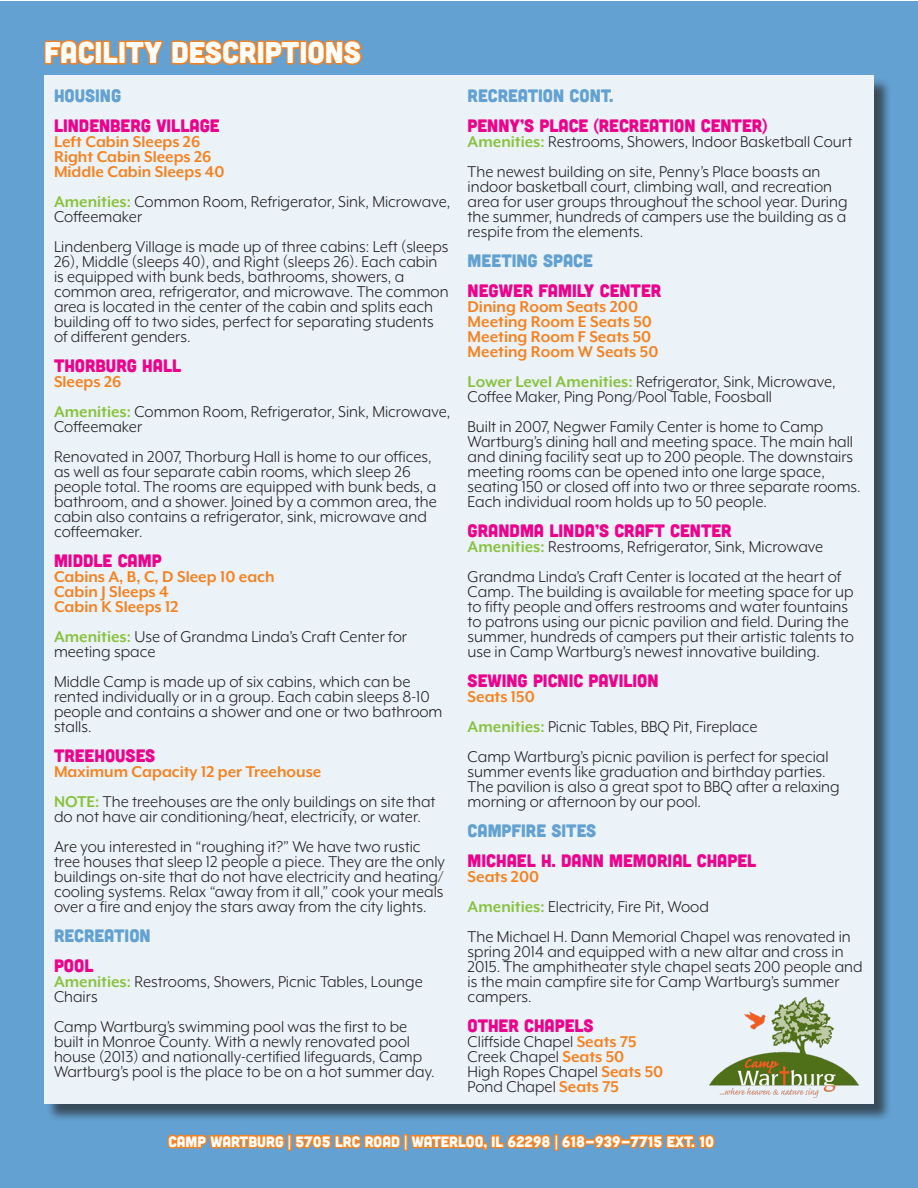
<style>
.page{position:relative;width:918px;height:1188px;background:#fff}
.page>*{position:absolute;margin:0;border:0;box-sizing:border-box;transform-origin:0 0}
.Slogan_1{font:30px "Cubano";color:#fff}
.t1{font:18px/15px "Mr Eaves XL Mod OT";color:#231f20}
.t2{font:700 18px "Mr Eaves XL Mod OT";color:#f58220}
.t3{font:18px "Cubano";color:#ed028c}
.t4{font:18px "Cubano";color:#62a1d1}
.Slogan_1-2{font:15px "Cubano";color:#fff}
.s1{font-weight:700;color:#8ac23f}
.s2{font-weight:700;color:#f58220}
</style>
<div class="page">
<div style="left:1px;top:1px;width:917px;height:1186px;background:#62a1d1"></div>
<div style="left:46px;top:78px;width:846px;height:1044px;background:#231f20;opacity:.75"></div>
<div style="left:44px;top:76px;width:830px;height:1028px;background:#ebf3f9"></div>
<svg style="left:44px;top:40px;width:120px;height:36px"></svg>
<svg style="left:170px;top:40px;width:193px;height:36px"></svg>
<svg style="left:166px;top:1104px;width:121px;height:45px"></svg>
<div style="left:287px;top:1134px;width:5px;height:17px;border:3px solid #f58220"></div>
<svg style="left:293px;top:1104px;width:109px;height:45px"></svg>
<div style="left:404px;top:1134px;width:4px;height:17px;border:3px solid #f58220"></div>
<svg style="left:408px;top:1104px;width:145px;height:46px"></svg>
<div style="left:554px;top:1134px;width:5px;height:17px;border:3px solid #f58220"></div>
<svg style="left:561px;top:1134px;width:154px;height:15px"></svg>
<img style="left:709px;top:998px;width:150px;height:99px">
<p class="Slogan_1" style="left:44px;top:33px;width:318px">FACILITY DESCRIPTIONS</p>
<p class="t4" style="left:54px;top:84px;width:69px">HOUSING</p>
<p class="t3" style="left:54px;top:114px;width:167px">LINDENBERG VILLAGE</p>
<p class="t2" style="left:54px;top:133px;width:148px">Left Cabin Sleeps 26</p>
<p class="t2" style="left:54px;top:148px;width:159px">Right Cabin Sleeps 26</p>
<p class="t2" style="left:54px;top:163px;width:172px">Middle Cabin Sleeps 40</p>
<p class="t1" style="left:54px;top:194px;width:398px"><span class="s1">Amenities:</span> Common Room, Refrigerator, Sink, Microwave,<br>Coffeemaker</p>
<p class="t1" style="left:54px;top:239px;width:396px">Lindenberg Village is made up of three cabins: Left (sleeps 26), Middle (sleeps 40), and Right (sleeps 26). Each cabin is equipped with bunk beds, bathrooms, showers, a common area, refrigerator, and microwave. The common area is located in the center of the cabin and splits each building off to two sides, perfect for separating students of different genders.</p>
<p class="t3" style="left:54px;top:354px;width:129px">THORBURG HALL</p>
<p class="t2" style="left:54px;top:373px;width:69px">Sleeps 26</p>
<p class="t1" style="left:54px;top:404px;width:398px"><span class="s1">Amenities:</span> Common Room, Refrigerator, Sink, Microwave,<br>Coffeemaker</p>
<p class="t1" style="left:54px;top:449px;width:384px">Renovated in 2007, Thorburg Hall is home to our offices, as well as four separate cabin rooms, which sleep 26 people total. The rooms are equipped with bunk beds, a bathroom, and a shower. Joined by a common area, the cabin also contains a refrigerator, sink, microwave and coffeemaker.</p>
<p class="t3" style="left:54px;top:549px;width:109px">MIDDLE CAMP</p>
<p class="t2" style="left:54px;top:568px;width:222px">Cabins A, B, C, D Sleep 10 each</p>
<p class="t2" style="left:54px;top:583px;width:116px">Cabin J Sleeps 4</p>
<p class="t2" style="left:54px;top:598px;width:126px">Cabin K Sleeps 12</p>
<p class="t1" style="left:54px;top:629px;width:355px"><span class="s1">Amenities:</span> Use of Grandma Linda’s Craft Center for meeting space</p>
<p class="t1" style="left:54px;top:674px;width:390px">Middle Camp is made up of six cabins, which can be rented individually or in a group. Each cabin sleeps 8-10 people and contains a shower and one or two bathroom stalls.</p>
<p class="t3" style="left:54px;top:744px;width:103px">TREEHOUSES</p>
<p class="t2" style="left:54px;top:763px;width:269px">Maximum Capacity 12 per Treehouse</p>
<p class="t1" style="left:54px;top:794px;width:383px"><span class="s1">NOTE:</span> The treehouses are the only buildings on site that do not have air conditioning/heat, electricity, or water.</p>
<p class="t1" style="left:54px;top:839px;width:392px">Are you interested in “roughing it?” We have two rustic tree houses that sleep 12 people a piece. They are the only buildings on-site that do not have electricity and heating/ cooling systems. Relax “away from it all,” cook your meals over a fire and enjoy the stars away from the city lights.</p>
<p class="t4" style="left:54px;top:924px;width:98px">RECREATION</p>
<p class="t3" style="left:54px;top:954px;width:41px">POOL</p>
<p class="t1" style="left:54px;top:974px;width:370px"><span class="s1">Amenities:</span> Restrooms, Showers, Picnic Tables, Lounge<br>Chairs</p>
<p class="t1" style="left:54px;top:1019px;width:382px">Camp Wartburg’s swimming pool was the first to be built in Monroe County. With a newly renovated pool house (2013) and nationally-certified lifeguards, Camp Wartburg’s pool is the place to be on a hot summer day.</p>
<p class="t4" style="left:468px;top:84px;width:147px">RECREATION CONT.</p>
<p class="t3" style="left:468px;top:114px;width:301px">PENNY’S PLACE (RECREATION CENTER)</p>
<p class="t1" style="left:468px;top:134px;width:386px"><span class="s1">Amenities:</span> Restrooms, Showers, Indoor Basketball Court</p>
<p class="t1" style="left:468px;top:164px;width:381px">The newest building on site, Penny’s Place boasts an indoor basketball court, climbing wall, and recreation area for user groups throughout the school year. During the summer, hundreds of campers use the building as a respite from the elements.</p>
<p class="t4" style="left:468px;top:249px;width:127px">MEETING SPACE</p>
<p class="t3" style="left:468px;top:279px;width:195px">NEGWER FAMILY CENTER</p>
<p class="t2" style="left:468px;top:298px;width:172px">Dining Room Seats 200</p>
<p class="t2" style="left:468px;top:313px;width:186px">Meeting Room E Seats 50</p>
<p class="t2" style="left:468px;top:328px;width:185px">Meeting Room F Seats 50</p>
<p class="t2" style="left:468px;top:343px;width:192px">Meeting Room W Seats 50</p>
<p class="t1" style="left:468px;top:374px;width:370px"><span class="s1">Lower Level Amenities:</span> Refrigerator, Sink, Microwave,<br>Coffee Maker, Ping Pong/Pool Table, Foosball</p>
<p class="t1" style="left:468px;top:419px;width:395px">Built in 2007, Negwer Family Center is home to Camp Wartburg’s dining hall and meeting space. The main hall and dining facility seat up to 200 people. The downstairs meeting rooms can be opened into one large space, seating 150 or closed off into two or three separate rooms.<br>Each individual room holds up to 50 people.</p>
<p class="t3" style="left:468px;top:519px;width:266px">GRANDMA LINDA’S CRAFT CENTER</p>
<p class="t1" style="left:468px;top:539px;width:357px"><span class="s1">Amenities:</span> Restrooms, Refrigerator, Sink, Microwave</p>
<p class="t1" style="left:468px;top:569px;width:388px">Grandma Linda’s Craft Center is located at the heart of Camp. The building is available for meeting space for up to fifty people and offers restrooms and water fountains to patrons using our picnic pavilion and field. During the summer, hundreds of campers put their artistic talents to use in Camp Wartburg’s newest innovative building.</p>
<p class="t3" style="left:468px;top:669px;width:193px">SEWING PICNIC PAVILION</p>
<p class="t2" style="left:468px;top:688px;width:69px">Seats 150</p>
<p class="t1" style="left:468px;top:719px;width:292px"><span class="s1">Amenities:</span> Picnic Tables, BBQ Pit, Fireplace</p>
<p class="t1" style="left:468px;top:749px;width:374px">Camp Wartburg’s picnic pavilion is perfect for special summer events like graduation and birthday parties.<br>The pavilion is also a great spot to BBQ after a relaxing morning or afternoon by our pool.</p>
<p class="t4" style="left:468px;top:819px;width:130px">CAMPFIRE SITES</p>
<p class="t3" style="left:468px;top:849px;width:290px">MICHAEL H. DANN MEMORIAL CHAPEL</p>
<p class="t2" style="left:468px;top:868px;width:73px">Seats 200</p>
<p class="t1" style="left:468px;top:899px;width:243px"><span class="s1">Amenities:</span> Electricity, Fire Pit, Wood</p>
<p class="t1" style="left:468px;top:929px;width:397px">The Michael H. Dann Memorial Chapel was renovated in spring 2014 and equipped with a new altar and cross in 2015. The amphitheater style chapel seats 200 people and is the main campfire site for Camp Wartburg’s summer campers.</p>
<p class="t3" style="left:468px;top:1014px;width:128px">OTHER CHAPELS</p>
<p class="t1" style="left:468px;top:1034px;width:170px">Cliffside Chapel <span class="s2">Seats 75</span></p>
<p class="t1" style="left:468px;top:1049px;width:158px">Creek Chapel <span class="s2">Seats 50</span></p>
<p class="t1" style="left:468px;top:1064px;width:197px">High Ropes Chapel <span class="s2">Seats 50</span></p>
<p class="t1" style="left:468px;top:1079px;width:153px">Pond Chapel <span class="s2">Seats 75</span></p>
<p class="Slogan_1-2" style="left:168px;top:1132px;width:547px">CAMP WARTBURG | 5705 LRC ROAD | WATERLOO, IL 62298 | 618-939-7715 EXT. 10</p>
</div>
